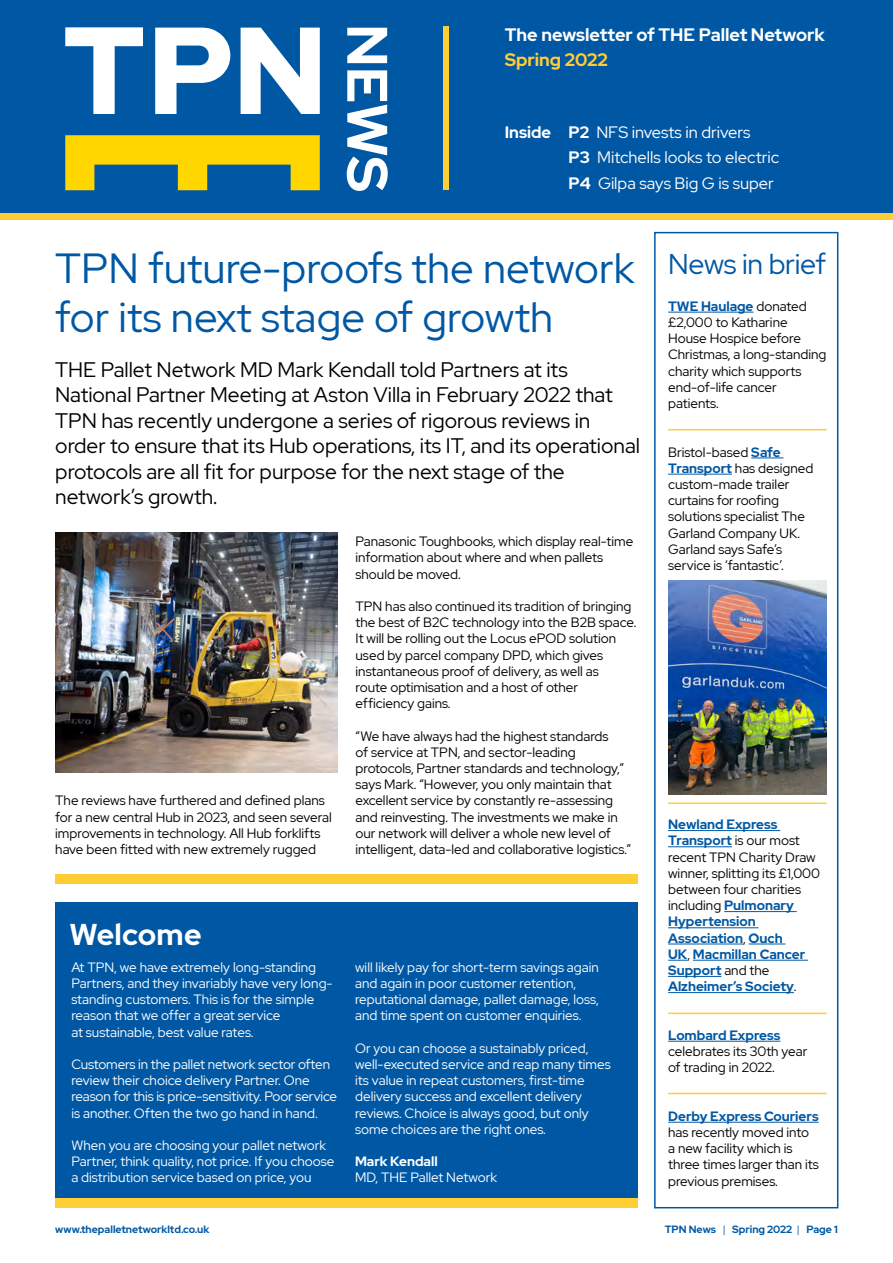
<style>
.page{position:relative;width:893px;height:1263px;background:#fff}
.page>*{position:absolute;margin:0;border:0;box-sizing:border-box;transform-origin:0 0}
.Name{font:700 57px "Red Hat Display";color:#fff}
.Name-2{font:42px/49.5px "Red Hat Display";color:#0058a4}
.Name-3{font:700 30px "Red Hat Display";letter-spacing:.01em;color:#fff}
.Name-4{font:28.5px "Red Hat Display";letter-spacing:-.01em;color:#0058a4}
.Name-5{font:21px/25.5px "Red Hat Display";color:#000}
.Job_Title{font:700 18px "Red Hat Display";color:#fff}
.Job_Title-2{font:700 18px "Red Hat Display";color:#ffce35}
.Job_Title-3{font:16.5px "Red Hat Display";color:#fff}
.Name-6{font:13.5px/16.2px "Red Hat Display";color:#000}
.Name-7{font:13.5px/16.2px "Red Hat Display";color:#fff}
.Name-8{font:700 13.5px/16.2px "Red Hat Display";color:#0058a4}
.Name-9{font:700 13.5px "Red Hat Display";color:#fff}
.Name-10{font:700 10.5px "Red Hat Display";color:#0058a4}
.s1{font-weight:700}
.s2{font-weight:700;color:#0058a4}
.s3{font-weight:400;color:#000}
.s4{font-weight:400}
</style>
<div class="page">
<div style="left:55px;top:902px;width:583px;height:306px;background:#0058a4"></div>
<div style="left:55px;top:1198px;width:583px;height:10px;background:#ffce35"></div>
<div style="left:0;top:210px;width:893px;height:10px;background:#ffce35"></div>
<div style="left:0;top:0;width:893px;height:212px;background:#0058a4"></div>
<svg style="left:65px;top:135px;width:255px;height:55px"></svg>
<svg style="left:65px;top:27px;width:78px;height:87px"></svg>
<svg style="left:155px;top:27px;width:75px;height:87px"></svg>
<svg style="left:241px;top:27px;width:79px;height:87px"></svg>
<div style="left:443px;top:27px;width:6px;height:163px;background:#ffce35"></div>
<div style="left:55px;top:874px;width:583px;height:10px;background:#ffce35"></div>
<div style="left:654px;top:232px;width:184px;height:976px;border:2px solid #0058a4"></div>
<hr style="left:668px;top:312px;width:86px;height:1px;background:#0058a4">
<hr style="left:751px;top:458px;width:32px;height:1px;background:#0058a4">
<hr style="left:668px;top:474px;width:64px;height:1px;background:#0058a4">
<hr style="left:668px;top:830px;width:112px;height:1px;background:#0058a4">
<hr style="left:668px;top:846px;width:64px;height:1px;background:#0058a4">
<hr style="left:724px;top:911px;width:73px;height:1px;background:#0058a4">
<hr style="left:668px;top:927px;width:90px;height:1px;background:#0058a4">
<hr style="left:668px;top:944px;width:75px;height:1px;background:#0058a4">
<hr style="left:749px;top:944px;width:36px;height:1px;background:#0058a4">
<svg style="left:668px;top:960px;width:19px;height:1px"></svg>
<hr style="left:693px;top:960px;width:115px;height:1px;background:#0058a4">
<hr style="left:668px;top:976px;width:53px;height:1px;background:#0058a4">
<hr style="left:668px;top:992px;width:126px;height:1px;background:#0058a4">
<hr style="left:668px;top:1041px;width:112px;height:1px;background:#0058a4">
<hr style="left:668px;top:1122px;width:151px;height:1px;background:#0058a4">
<img style="left:668px;top:581px;width:159px;height:214px">
<hr style="left:668px;top:429px;width:159px;height:1px;background:#ffce35">
<hr style="left:668px;top:802px;width:159px;height:2px;background:#ffce35">
<hr style="left:668px;top:1012px;width:159px;height:2px;background:#ffce35">
<hr style="left:668px;top:1093px;width:159px;height:1px;background:#ffce35">
<img style="left:55px;top:532px;width:283px;height:240px">
<p class="Name" style="left:405px;top:24px;width:170px;rotate:90deg">NEWS</p>
<p class="Job_Title" style="left:505px;top:23px;width:321px">The newsletter of THE Pallet Network</p>
<p class="Job_Title-2" style="left:505px;top:47px;width:104px">Spring 2022</p>
<p class="Job_Title-3" style="left:505px;top:121px;width:247px"><span class="s1">Inside P2</span> NFS invests in drivers</p>
<p class="Job_Title-3" style="left:569px;top:147px;width:212px"><span class="s1">P3</span> Mitchells looks to electric</p>
<p class="Job_Title-3" style="left:569px;top:172px;width:207px"><span class="s1">P4</span> Gilpa says Big G is super</p>
<p class="Name-2" style="left:55px;top:243px;width:581px">TPN future-proofs the network for its next stage of growth</p>
<p class="Name-5" style="left:55px;top:356px;width:586px">THE Pallet Network MD Mark Kendall told Partners at its National Partner Meeting at Aston Villa in February 2022 that TPN has recently undergone a series of rigorous reviews in order to ensure that its Hub operations, its IT, and its operational protocols are all fit for purpose for the next stage of the network’s growth.</p>
<p class="Name-6" style="left:55px;top:792px;width:278px">The reviews have furthered and defined plans for a new central Hub in 2023, and seen several improvements in technology. All Hub forklifts have been fitted with new extremely rugged</p>
<p class="Name-6" style="left:356px;top:533px;width:279px">Panasonic Toughbooks, which display real-time information about where and when pallets should be moved.</p>
<p class="Name-6" style="left:356px;top:598px;width:282px">TPN has also continued its tradition of bringing the best of B2C technology into the B2B space.<br>It will be rolling out the Locus ePOD solution used by parcel company DPD, which gives instantaneous proof of delivery, as well as<br>route optimisation and a host of other efficiency gains.</p>
<p class="Name-6" style="left:356px;top:727px;width:277px">“We have always had the highest standards<br>of service at TPN, and sector-leading protocols, Partner standards and technology,” says Mark. “However, you only maintain that excellent service by constantly re-assessing and reinvesting. The investments we make in our network will deliver a whole new level of intelligent, data-led and collaborative logistics.”</p>
<p class="Name-3" style="left:70px;top:915px;width:134px">Welcome</p>
<p class="Name-7" style="left:71px;top:959px;width:263px">At TPN, we have extremely long-standing Partners, and they invariably have very long&shy;standing customers. This is for the simple reason that we offer a great service<br>at sustainable, best value rates.</p>
<p class="Name-7" style="left:71px;top:1056px;width:267px">Customers in the pallet network sector often review their choice delivery Partner. One reason for this is price-sensitivity. Poor service is another. Often the two go hand in hand.</p>
<p class="Name-7" style="left:71px;top:1137px;width:264px">When you are choosing your pallet network<br>Partner, think quality, not price. If you choose a distribution service based on price, you</p>
<p class="Name-7" style="left:355px;top:959px;width:245px">will likely pay for short-term savings again and again in poor customer retention, reputational damage, pallet damage, loss, and time spent on customer enquiries.</p>
<p class="Name-7" style="left:355px;top:1040px;width:257px">Or you can choose a sustainably priced, well-executed service and reap many times its value in repeat customers, first-time delivery success and excellent delivery reviews. Choice is always good, but only some choices are the right ones.</p>
<p class="Name-9" style="left:355px;top:1153px;width:84px">Mark Kendall</p>
<p class="Name-7" style="left:355px;top:1169px;width:144px">MD, THE Pallet Network</p>
<p class="Name-4" style="left:668px;top:246px;width:159px">News in brief</p>
<p class="Name-6" style="left:668px;top:298px;width:160px"><span class="s2">TWE Haulage</span> donated £2,000 to Katharine<br>House Hospice before<br>Christmas, a long-standing charity which supports end-of-life cancer patients.</p>
<p class="Name-6" style="left:668px;top:443px;width:147px">Bristol-based <span class="s2">Safe<br>Transport</span> has designed custom-made trailer curtains for roofing solutions specialist The<br>Garland Company UK.<br>Garland says Safe’s service is ‘fantastic’.</p>
<p class="Name-8" style="left:668px;top:816px;width:153px">Newland Express<br>Transport <span class="s3">is our most recent TPN Charity Draw winner, splitting its £1,000 between four charities including</span> Pulmonary<br>Hypertension<br>Association<span class="s3">,</span> Ouch<br>UK<span class="s3">,</span> Macmillan Cancer<br>Support <span class="s3">and the<br></span>Alzheimer’s Society<span class="s3">.</span></p>
<p class="Name-6" style="left:668px;top:1027px;width:141px"><span class="s2">Lombard Express </span>celebrates its 30th year of trading in 2022.</p>
<p class="Name-6" style="left:668px;top:1108px;width:152px"><span class="s2">Derby Express Couriers </span>has recently moved into a new facility which is three times larger than its previous premises.</p>
<p class="Name-10" style="left:55px;top:1223px;width:156px">www.thepalletnetworkltd.co.uk</p>
<p class="Name-10" style="left:665px;top:1223px;width:174px">TPN News <span class="s4">|</span> Spring 2022 <span class="s4">|</span> Page 1</p>
</div>
